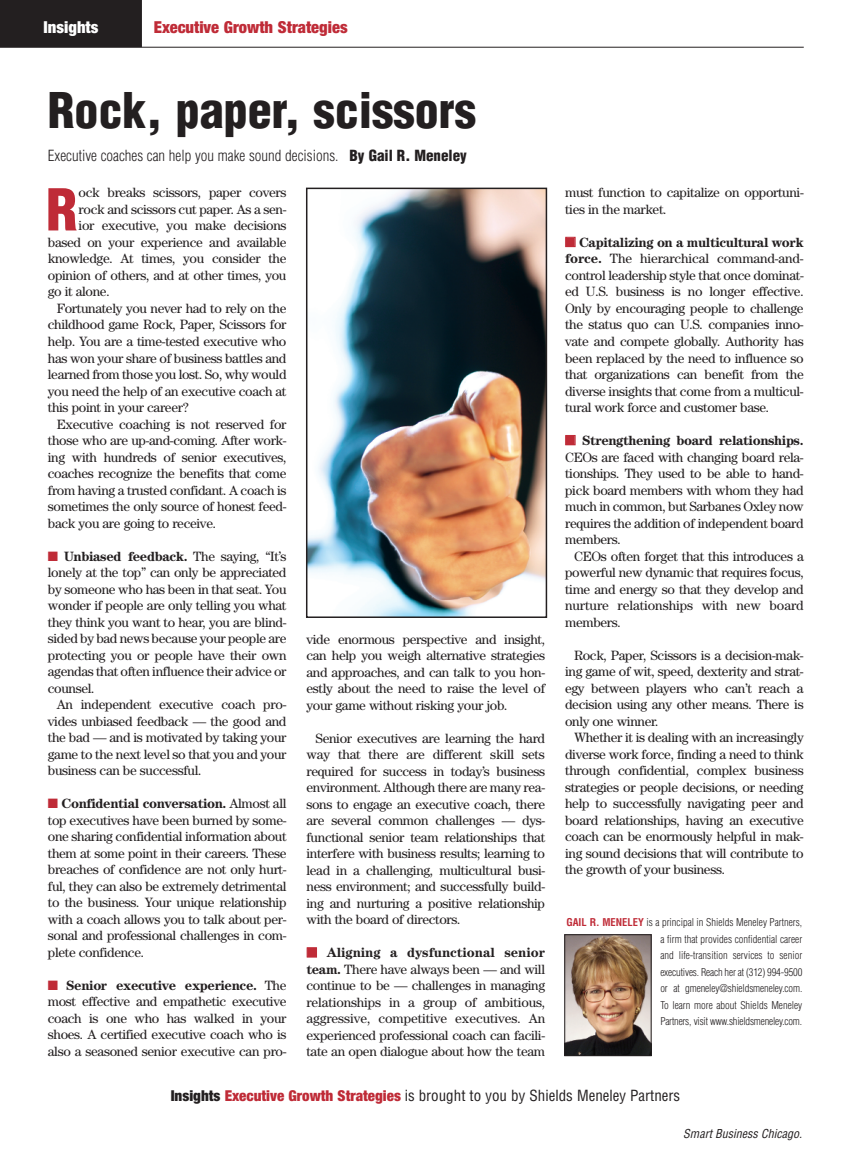
<style>
.page{position:relative;width:851px;height:1175px;background:#fff}
.page>*{position:absolute;margin:0;border:0;box-sizing:border-box;transform-origin:0 0}
.t1{font:900 condensed 56.25px "Helvetica";color:#bf2b37}
.t2{font:900 condensed 48px "Helvetica";color:#231f20}
.t3{font:900 condensed 16.5px "Helvetica Neue";color:#bf2b37}
.t4{font:900 condensed 16.5px "Helvetica Neue";color:#fff}
.t5{font:condensed 15px "Helvetica";color:#231f20}
.t6{font:300 condensed 15px "Helvetica";color:#231f20}
.t7{font:13.5px/16.5px "Century";letter-spacing:-.025em;color:#231f20;text-align:justify}
.t8{font:italic condensed 12px "Helvetica";color:#231f20}
.t9{font:300 condensed 10.5px/16.5px "Helvetica";letter-spacing:-.02em;color:#231f20;text-align:justify}
.s1{font-weight:900}
.s2{color:#bf2b37}
.s3{font-weight:700}
.s4{font-weight:700;color:#bf2b37}
.s5{font-family:"Helvetica Neue";font-weight:900}
.s6{font-family:"Helvetica Neue";font-weight:900;color:#bf2b37}
</style>
<div class="page">
<img style="left:309px;top:191px;width:235px;height:424px">
<div style="left:306px;top:188px;width:241px;height:430px;border:2px solid #231f20"></div>
<div style="left:0;top:0;width:142px;height:47px;background:#231f20"></div>
<hr style="left:0;top:47px;width:803px;height:1px;background:#231f20">
<img style="left:566px;top:936px;width:83px;height:117px">
<div style="left:564px;top:934px;width:87px;height:121px;border:1px solid #231f20"></div>
<p class="t4" style="left:44px;top:21px;width:56px">Insights</p>
<p class="t3" style="left:154px;top:21px;width:195px">Executive Growth Strategies</p>
<h2 class="t2" style="left:48px;top:83px;width:430px">Rock, paper, scissors</h2>
<p class="t6" style="left:48px;top:147px;width:420px">Executive coaches can help you make sound decisions. <span class="s1">By Gail R. Meneley</span></p>
<h1 class="t1" style="left:46px;top:178px;width:33px">R</h1>
<p class="t7" style="left:79px;top:186px;width:209px">ock breaks scissors, paper covers</p>
<p class="t7" style="left:79px;top:202px;width:209px">rock and scissors cut paper. As a sen-</p>
<p class="t7" style="left:79px;top:219px;width:209px">ior executive, you make decisions</p>
<p class="t7" style="left:48px;top:235px;width:240px">based on your experience and available</p>
<p class="t7" style="left:48px;top:252px;width:240px">knowledge. At times, you consider the</p>
<p class="t7" style="left:48px;top:268px;width:240px">opinion of others, and at other times, you</p>
<p class="t7" style="left:48px;top:285px;width:63px">go it alone.</p>
<p class="t7" style="left:57px;top:301px;width:231px">Fortunately you never had to rely on the</p>
<p class="t7" style="left:48px;top:318px;width:240px">childhood game Rock, Paper, Scissors for</p>
<p class="t7" style="left:48px;top:334px;width:240px">help. You are a time-tested executive who</p>
<p class="t7" style="left:48px;top:351px;width:240px">has won your share of business battles and</p>
<p class="t7" style="left:48px;top:367px;width:240px">learned from those you lost. So, why would</p>
<p class="t7" style="left:48px;top:384px;width:240px">you need the help of an executive coach at</p>
<p class="t7" style="left:48px;top:400px;width:142px">this point in your career?</p>
<p class="t7" style="left:57px;top:417px;width:231px">Executive coaching is not reserved for</p>
<p class="t7" style="left:48px;top:433px;width:240px">those who are up-and-coming. After work-</p>
<p class="t7" style="left:48px;top:450px;width:240px">ing with hundreds of senior executives,</p>
<p class="t7" style="left:48px;top:466px;width:240px">coaches recognize the benefits that come</p>
<p class="t7" style="left:48px;top:483px;width:240px">from having a trusted confidant. A coach is</p>
<p class="t7" style="left:48px;top:499px;width:240px">sometimes the only source of honest feed-</p>
<p class="t7" style="left:48px;top:516px;width:170px">back you are going to receive.</p>
<p class="t7" style="left:48px;top:549px;width:240px"><span class="s2">■</span> <span class="s3">Unbiased feedback.</span> The saying, “It’s lonely at the top” can only be appreciated by someone who has been in that seat. You wonder if people are only telling you what they think you want to hear, you are blind&shy;sided by bad news because your people are protecting you or people have their own agendas that often influence their advice or counsel.</p>
<p class="t7" style="left:48px;top:697px;width:240px;text-indent:9px">An independent executive coach pro&shy;vides unbiased feedback — the good and the bad — and is motivated by taking your game to the next level so that you and your business can be successful.</p>
<p class="t7" style="left:48px;top:796px;width:240px"><span class="s2">■</span> <span class="s3">Confidential conversation.</span> Almost all top executives have been burned by some&shy;one sharing confidential information about them at some point in their careers. These breaches of confidence are not only hurt&shy;ful, they can also be extremely detrimental to the business. Your unique relationship with a coach allows you to talk about per&shy;sonal and professional challenges in com&shy;plete confidence.</p>
<p class="t7" style="left:48px;top:978px;width:240px"><span class="s2">■</span> <span class="s3">Senior executive experience.</span> The most effective and empathetic executive coach is one who has walked in your shoes. A certified executive coach who is also a seasoned senior executive can pro-</p>
<p class="t7" style="left:306px;top:632px;width:240px">vide enormous perspective and insight, can help you weigh alternative strategies and approaches, and can talk to you hon&shy;estly about the need to raise the level of your game without risking your job.</p>
<p class="t7" style="left:306px;top:731px;width:240px;text-indent:9px">Senior executives are learning the hard way that there are different skill sets required for success in today’s business environment. Although there are many rea&shy;sons to engage an executive coach, there are several common challenges — dys&shy;functional senior team relationships that interfere with business results; learning to lead in a challenging, multicultural busi&shy;ness environment; and successfully build&shy;ing and nurturing a positive relationship with the board of directors.</p>
<p class="t7" style="left:306px;top:945px;width:240px"><span class="s2">■</span> <span class="s3">Aligning a dysfunctional senior team.</span> There have always been — and will continue to be — challenges in managing relationships in a group of ambitious, aggressive, competitive executives. An experienced professional coach can facili&shy;tate an open dialogue about how the team</p>
<p class="t7" style="left:565px;top:186px;width:240px">must function to capitalize on opportuni&shy;ties in the market.</p>
<p class="t7" style="left:565px;top:235px;width:240px"><span class="s2">■</span> <span class="s3">Capitalizing on a multicultural work force.</span> The hierarchical command-and&shy;control leadership style that once dominat&shy;ed U.S. business is no longer effective.<br>Only by encouraging people to challenge the status quo can U.S. companies inno&shy;vate and compete globally. Authority has been replaced by the need to influence so that organizations can benefit from the diverse insights that come from a multicul&shy;tural work force and customer base.</p>
<p class="t7" style="left:565px;top:433px;width:240px"><span class="s2">■</span> <span class="s3">Strengthening board relationships.<br></span>CEOs are faced with changing board rela&shy;tionships. They used to be able to hand&shy;pick board members with whom they had much in common, but Sarbanes Oxley now requires the addition of independent board members.</p>
<p class="t7" style="left:565px;top:549px;width:240px;text-indent:9px">CEOs often forget that this introduces a powerful new dynamic that requires focus, time and energy so that they develop and nurture relationships with new board members.</p>
<p class="t7" style="left:565px;top:648px;width:240px;text-indent:9px">Rock, Paper, Scissors is a decision-mak&shy;ing game of wit, speed, dexterity and strat&shy;egy between players who can’t reach a decision using any other means. There is only one winner.</p>
<p class="t7" style="left:565px;top:730px;width:240px;text-indent:9px">Whether it is dealing with an increasingly diverse work force, finding a need to think through confidential, complex business strategies or people decisions, or needing help to successfully navigating peer and board relationships, having an executive coach can be enormously helpful in mak&shy;ing sound decisions that will contribute to the growth of your business.</p>
<p class="t9" style="left:660px;top:914px;width:144px;text-indent:-94px"><span class="s4">GAIL R. MENELEY</span> is a principal in Shields Meneley Partners, a firm that provides confidential career and life-transition services to senior executives. Reach her at (312) 994-9500 or at gmeneley@shieldsmeneley.com.<br>To learn more about Shields Meneley Partners, visit www.shieldsmeneley.com.</p>
<p class="t5" style="left:171px;top:1086px;width:511px"><span class="s5">Insights</span> <span class="s6">Executive Growth Strategies</span> is brought to you by Shields Meneley Partners</p>
<p class="t8" style="left:683px;top:1127px;width:120px">Smart Business Chicago.</p>
</div>
